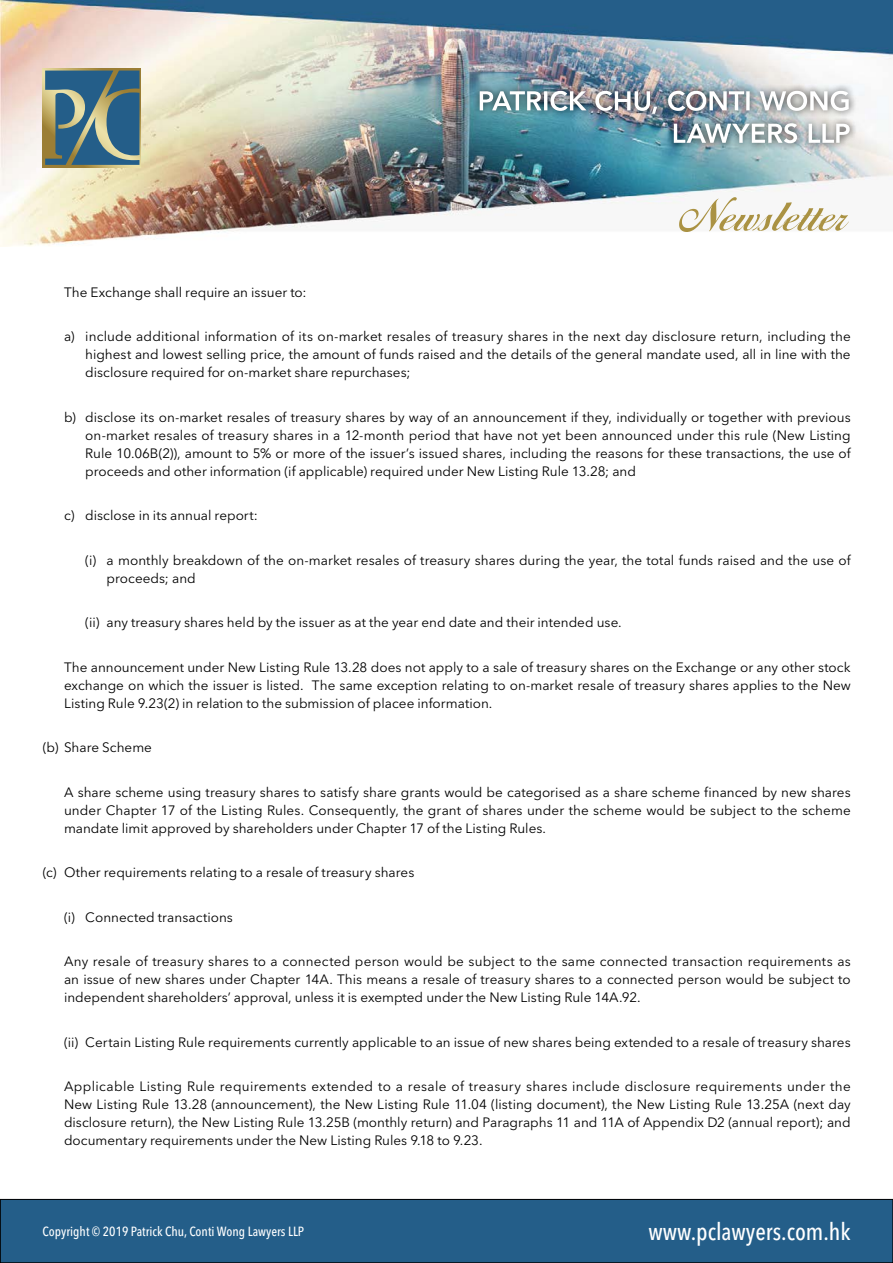
<style>
.page{position:relative;width:893px;height:1263px;background:#fff}
.page>*{position:absolute;margin:0;border:0;box-sizing:border-box;transform-origin:0 0}
.t1{font:500 condensed 24px "Avenir Next LT Pro";color:#fff}
.t2{font:13.5px/18px "Avenir Next LT Pro";color:#000;text-align:justify}
.t3{font:500 condensed 13.2px "Avenir Next LT Pro";color:#fff}
</style>
<div class="page">
<img style="left:0;top:0;width:893px;height:247px">
<div style="left:0;top:1199px;width:893px;height:64px;background:#245e89"></div>
<div style="left:0;top:1199px;width:893px;height:64px;border:1px solid #000"></div>
<svg style="left:43px;top:68px;width:98px;height:99px"></svg>
<svg style="left:45px;top:71px;width:94px;height:94px;background:#547782"></svg>
<div style="left:666px;top:116px;width:191px;height:35px;background:#000;opacity:.75"></div>
<svg style="left:674px;top:123px;width:176px;height:20px"></svg>
<div style="left:472px;top:83px;width:384px;height:38px;background:#000;opacity:.75"></div>
<img style="left:480px;top:91px;width:369px;height:23px">
<svg style="left:679px;top:197px;width:170px;height:35px"></svg>
<p class="t2" style="left:64px;top:283px;width:244px">The Exchange shall require an issuer to:</p>
<p class="t2" style="left:85px;top:327px;width:767px;text-indent:-21px">a) include additional information of its on-market resales of treasury shares in the next day disclosure return, including the highest and lowest selling price, the amount of funds raised and the details of the general mandate used, all in line with the disclosure required for on-market share repurchases;</p>
<p class="t2" style="left:85px;top:408px;width:767px;text-indent:-21px">b) disclose its on-market resales of treasury shares by way of an announcement if they, individually or together with previous on-market resales of treasury shares in a 12-month period that have not yet been announced under this rule (New Listing Rule 10.06B(2)), amount to 5% or more of the issuer’s issued shares, including the reasons for these transactions, the use of proceeds and other information (if applicable) required under New Listing Rule 13.28; and</p>
<p class="t2" style="left:64px;top:506px;width:195px">c) disclose in its annual report:</p>
<p class="t2" style="left:107px;top:551px;width:746px;text-indent:-21px">(i) a monthly breakdown of the on-market resales of treasury shares during the year, the total funds raised and the use of proceeds; and</p>
<p class="t2" style="left:85px;top:613px;width:538px">(ii) any treasury shares held by the issuer as at the year end date and their intended use.</p>
<p class="t2" style="left:64px;top:658px;width:788px">The announcement under New Listing Rule 13.28 does not apply to a sale of treasury shares on the Exchange or any other stock exchange on which the issuer is listed. The same exception relating to on-market resale of treasury shares applies to the New Listing Rule 9.23(2) in relation to the submission of placee information.</p>
<p class="t2" style="left:43px;top:738px;width:111px">(b) Share Scheme</p>
<p class="t2" style="left:64px;top:783px;width:788px">A share scheme using treasury shares to satisfy share grants would be categorised as a share scheme financed by new shares under Chapter 17 of the Listing Rules. Consequently, the grant of shares under the scheme would be subject to the scheme mandate limit approved by shareholders under Chapter 17 of the Listing Rules.</p>
<p class="t2" style="left:43px;top:863px;width:373px">(c) Other requirements relating to a resale of treasury shares</p>
<p class="t2" style="left:64px;top:908px;width:170px">(i) Connected transactions</p>
<p class="t2" style="left:64px;top:952px;width:788px">Any resale of treasury shares to a connected person would be subject to the same connected transaction requirements as an issue of new shares under Chapter 14A. This means a resale of treasury shares to a connected person would be subject to independent shareholders’ approval, unless it is exempted under the New Listing Rule 14A.92.</p>
<p class="t2" style="left:64px;top:1033px;width:788px">(ii) Certain Listing Rule requirements currently applicable to an issue of new shares being extended to a resale of treasury shares</p>
<p class="t2" style="left:64px;top:1077px;width:788px">Applicable Listing Rule requirements extended to a resale of treasury shares include disclosure requirements under the New Listing Rule 13.28 (announcement), the New Listing Rule 11.04 (listing document), the New Listing Rule 13.25A (next day disclosure return), the New Listing Rule 13.25B (monthly return) and Paragraphs 11 and 11A of Appendix D2 (annual report); and documentary requirements under the New Listing Rules 9.18 to 9.23.</p>
<p class="t3" style="left:43px;top:1223px;width:263px">Copyright © 2019 Patrick Chu, Conti Wong Lawyers LLP</p>
<h1 class="t1" style="left:648px;top:1217px;width:204px">www.pclawyers.com.hk</h1>
</div>
